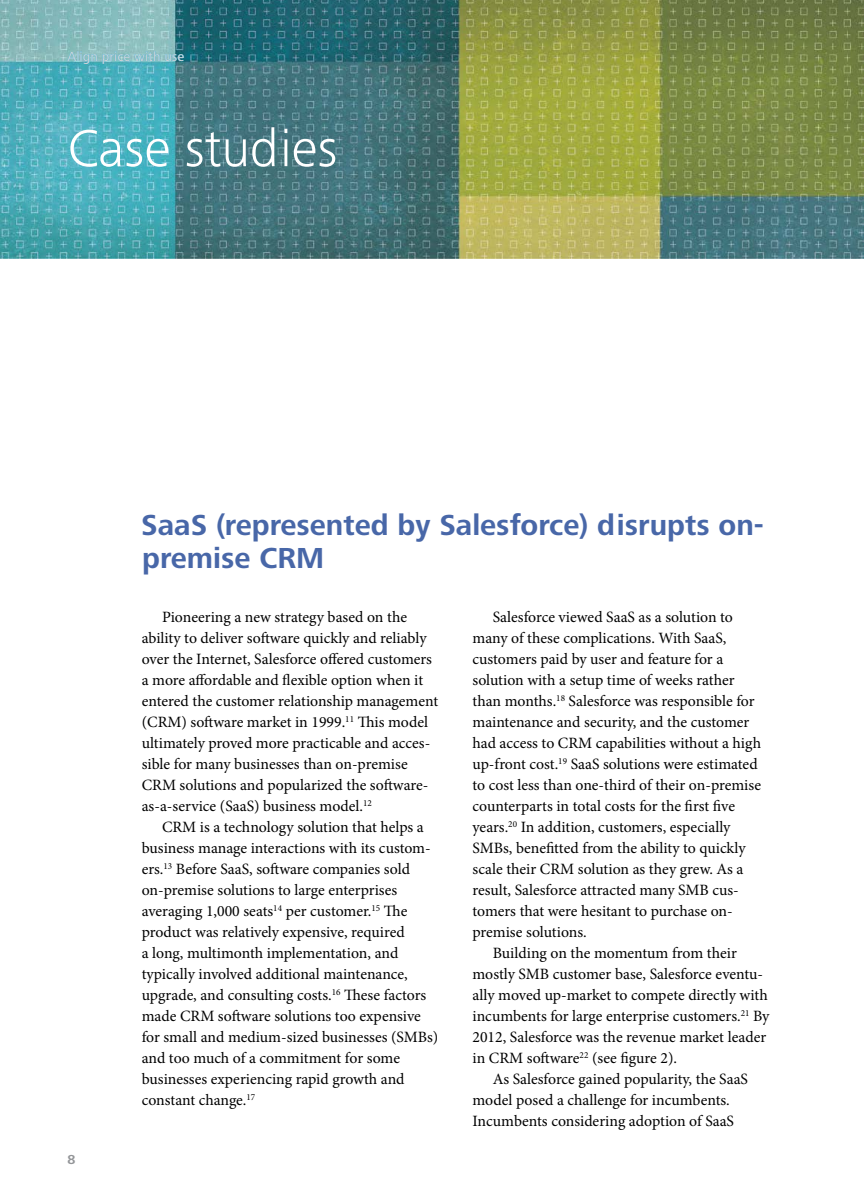
<style>
.page{position:relative;width:864px;height:1188px;background:#fff}
.page>*{position:absolute;margin:0;border:0;box-sizing:border-box;transform-origin:0 0}
.t1{font:300 54px "Frutiger Next Pro";color:#fff}
.t2{font:700 30px/33px "Frutiger Next Pro";color:#4867a8}
.t3{font:15.75px/21px "Minion Pro";letter-spacing:-.005em;color:#000}
.t4{font:500 13.5px "Frutiger Next Pro";color:#d1d3d4}
.t5{font:700 13.5px "Frutiger Next Pro";color:#939598}
</style>
<div class="page">
<img style="left:0;top:0;width:864px;height:258px">
<p class="t4" style="left:68px;top:49px;width:118px">Align price with use</p>
<h1 class="t1" style="left:68px;top:117px;width:271px">Case studies</h1>
<h2 class="t2" style="left:141px;top:509px;width:624px">SaaS (represented by Salesforce) disrupts on&shy;premise CRM</h2>
<p class="t5" style="left:68px;top:1152px;width:9px">8</p>
<p class="t3" style="left:142px;top:607px;width:298px;text-indent:20px">Pioneering a new strategy based on the ability to deliver software quickly and reliably over the Internet, Salesforce offered customers a more affordable and flexible option when it entered the customer relationship management (CRM) software market in 1999.<sup>11</sup> This model ultimately proved more practicable and acces&shy;sible for many businesses than on-premise CRM solutions and popularized the software&shy;as-a-service (SaaS) business model.<sup>12</sup></p>
<p class="t3" style="left:142px;top:817px;width:298px;text-indent:20px">CRM is a technology solution that helps a business manage interactions with its custom&shy;ers.<sup>13</sup> Before SaaS, software companies sold on-premise solutions to large enterprises averaging 1,000 seats<sup>14</sup> per customer.<sup>15</sup> The product was relatively expensive, required<br>a long, multimonth implementation, and typically involved additional maintenance, upgrade, and consulting costs.<sup>16</sup> These factors made CRM software solutions too expensive for small and medium-sized businesses (SMBs) and too much of a commitment for some businesses experiencing rapid growth and constant change.<sup>17</sup></p>
<p class="t3" style="left:493px;top:607px;width:242px">Salesforce viewed SaaS as a solution to</p>
<p class="t3" style="left:472px;top:628px;width:255px">many of these complications. With SaaS,</p>
<p class="t3" style="left:472px;top:649px;width:252px">customers paid by user and feature for a</p>
<p class="t3" style="left:472px;top:670px;width:264px">solution with a setup time of weeks rather</p>
<p class="t3" style="left:472px;top:691px;width:284px">than months.<sup>18</sup> Salesforce was responsible for</p>
<p class="t3" style="left:472px;top:712px;width:278px">maintenance and security, and the customer</p>
<p class="t3" style="left:472px;top:733px;width:290px">had access to CRM capabilities without a high</p>
<p class="t3" style="left:472px;top:754px;width:287px">up-front cost.<sup>19</sup> SaaS solutions were estimated</p>
<p class="t3" style="left:472px;top:775px;width:290px">to cost less than one-third of their on-premise</p>
<p class="t3" style="left:472px;top:796px;width:264px">counterparts in total costs for the first five</p>
<p class="t3" style="left:472px;top:817px;width:260px">years.<sup>20</sup> In addition, customers, especially</p>
<p class="t3" style="left:472px;top:838px;width:275px">SMBs, benefitted from the ability to quickly</p>
<p class="t3" style="left:472px;top:859px;width:272px">scale their CRM solution as they grew. As a</p>
<p class="t3" style="left:472px;top:880px;width:268px">result, Salesforce attracted many SMB cus-</p>
<p class="t3" style="left:472px;top:901px;width:262px">tomers that were hesitant to purchase on-</p>
<p class="t3" style="left:472px;top:922px;width:116px">premise solutions.</p>
<p class="t3" style="left:493px;top:943px;width:246px">Building on the momentum from their</p>
<p class="t3" style="left:472px;top:964px;width:292px">mostly SMB customer base, Salesforce eventu-</p>
<p class="t3" style="left:472px;top:985px;width:297px">ally moved up-market to compete directly with</p>
<p class="t3" style="left:472px;top:1006px;width:298px">incumbents for large enterprise customers.<sup>21</sup> By</p>
<p class="t3" style="left:472px;top:1027px;width:295px">2012, Salesforce was the revenue market leader</p>
<p class="t3" style="left:472px;top:1048px;width:206px">in CRM software<sup>22</sup> (see figure 2).</p>
<p class="t3" style="left:493px;top:1069px;width:257px">As Salesforce gained popularity, the SaaS</p>
<p class="t3" style="left:472px;top:1090px;width:259px">model posed a challenge for incumbents.</p>
<p class="t3" style="left:472px;top:1111px;width:263px">Incumbents considering adoption of SaaS</p>
</div>
